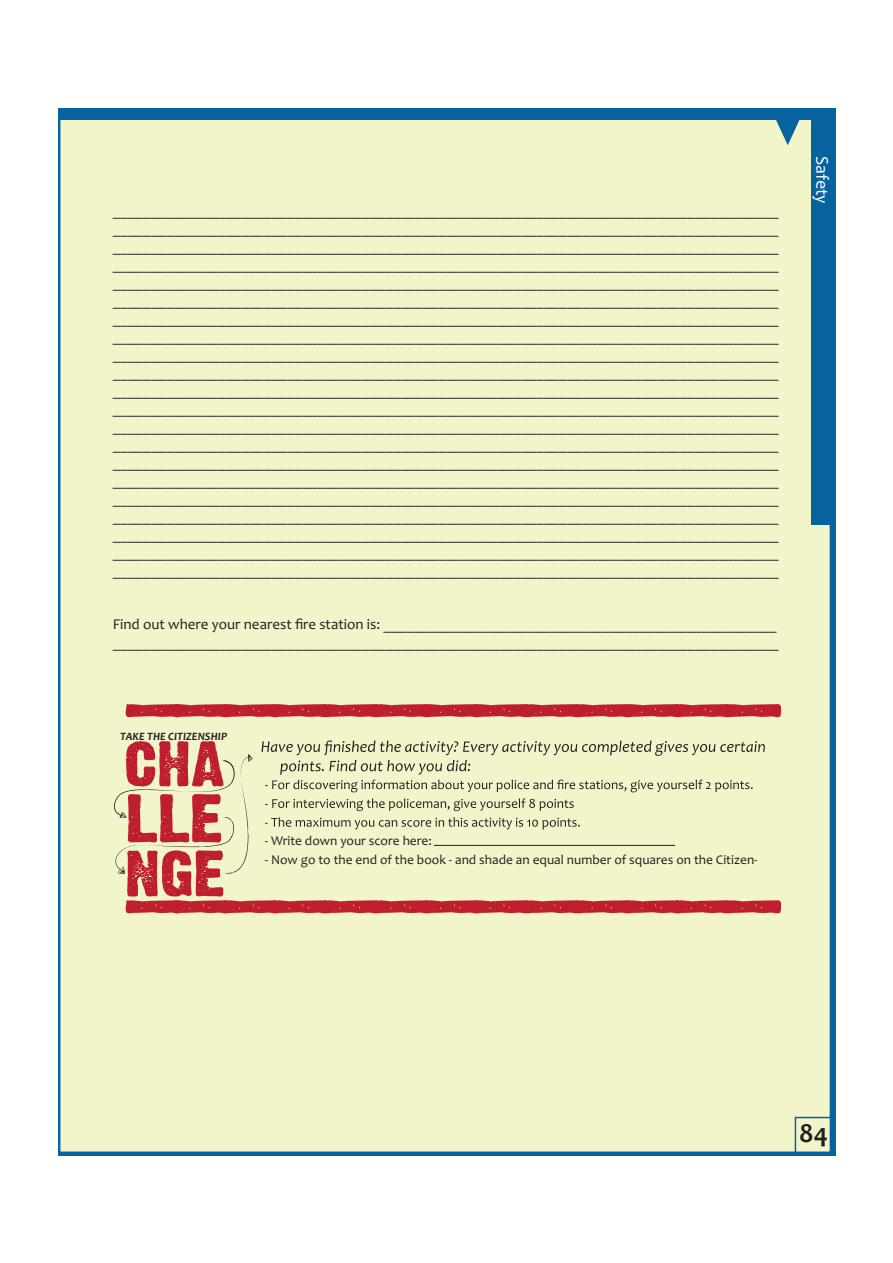
<style>
.page{position:relative;width:893px;height:1263px;background:#fff}
.page>*{position:absolute;margin:0;border:0;box-sizing:border-box;transform-origin:0 0}
.t1{font:700 27px "Candara";color:#231f20}
.t2{font:18px "Candara";color:#fff}
.t3{font:15px/18px "Candara";color:#231f20;text-align:justify}
.t4{font:13.35px "Candara";color:#231f20}
.t5{font:italic 700 11.25px "Candara";color:#231f20}
</style>
<div class="page">
<div style="left:58px;top:108px;width:777px;height:1047px;background:#f2f5ca"></div>
<hr style="left:58px;top:109px;width:2px;height:1046px;background:#0763a0">
<div style="left:811px;top:109px;width:24px;height:416px;background:#0763a0"></div>
<div style="left:58px;top:109px;width:771px;height:11px;background:#0763a0"></div>
<svg style="left:774px;top:120px;width:26px;height:25px"></svg>
<div style="left:794px;top:1117px;width:37px;height:37px;border:2px solid #0763a0"></div>
<svg style="left:126px;top:704px;width:655px;height:13px;background:#c12e38"></svg>
<svg style="left:114px;top:741px;width:667px;height:172px;background:#e1cdac"></svg>
<svg style="left:295px;top:618px;width:7px;height:11px"></svg>
<p class="t3" style="left:113px;top:202px;width:667px">________________________________________________________________________________________ ________________________________________________________________________________________ ________________________________________________________________________________________ ________________________________________________________________________________________ ________________________________________________________________________________________ ________________________________________________________________________________________ ________________________________________________________________________________________ ________________________________________________________________________________________ ________________________________________________________________________________________ ________________________________________________________________________________________ ________________________________________________________________________________________ ________________________________________________________________________________________ ________________________________________________________________________________________ ________________________________________________________________________________________ ________________________________________________________________________________________ ________________________________________________________________________________________ ________________________________________________________________________________________ ________________________________________________________________________________________ ________________________________________________________________________________________ ________________________________________________________________________________________ ________________________________________________________________________________________</p>
<p class="t3" style="left:113px;top:616px;width:667px">Find out where your nearest re station is: ____________________________________________________ ________________________________________________________________________________________</p>
<p class="t5" style="left:120px;top:733px;width:109px">TAKE THE CITIZENSHIP</p>
<p class="t2" style="left:829px;top:156px;width:50px;rotate:90deg">Safety</p>
<p class="t4" style="left:265px;top:836px;width:169px">- Write down your score here:</p>
<p class="t4" style="left:265px;top:855px;width:494px">- Now go to the end of the book - and shade an equal number of squares on the Citizen-</p>
<h1 class="t1" style="left:799px;top:1123px;width:30px">84</h1>
</div>
